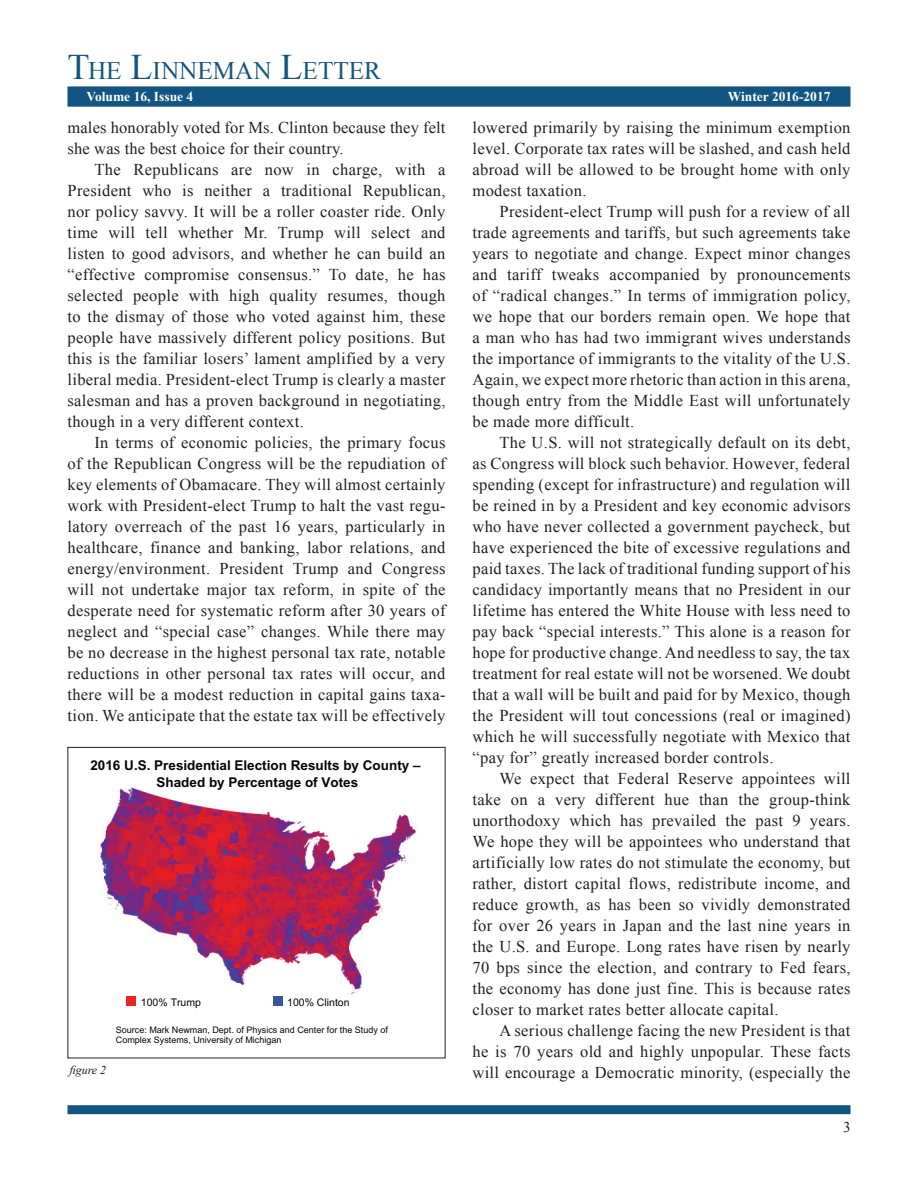
<style>
.page{position:relative;width:918px;height:1188px;background:#fff}
.page>*{position:absolute;margin:0;border:0;box-sizing:border-box;transform-origin:0 0}
.t1{font:25.2px "Times New Roman";color:#135582}
.t2{font:16.5px/21px "Times New Roman";letter-spacing:.02em;color:#231f20;text-align:justify}
.t3{font:700 13.5px/16.2px "Arial";color:#050504;text-align:center}
.t4{font:700 13.5px "Times New Roman";color:#fff}
.t5{font:italic 12px "Times New Roman";color:#231f20}
.t6{font:10.5px "Arial";color:#050504}
.t7{font:9px/10.8px "Arial";color:#050504}
.s1{font-size:36px}
</style>
<div class="page">
<div style="left:68px;top:86px;width:782px;height:21px;background:#135582"></div>
<div style="left:68px;top:1105px;width:782px;height:9px;background:#135582"></div>
<img style="left:100px;top:787px;width:317px;height:216px">
<div style="left:126px;top:996px;width:9px;height:10px;background:#ee2323"></div>
<div style="left:273px;top:996px;width:9px;height:10px;background:#3853a3"></div>
<h1 class="t1" style="left:68px;top:54px;width:315px"><span class="s1">T</span>he <span class="s1">L</span>inneman <span class="s1">L</span>etter</h1>
<p class="t4" style="left:87px;top:87px;width:108px">Volume 16, Issue 4</p>
<p class="t4" style="left:728px;top:87px;width:104px">Winter 2016-2017</p>
<p class="t2" style="left:68px;top:117px;width:380px">males honorably voted for Ms. Clinton because they felt she was the best choice for their country.</p>
<p class="t2" style="left:68px;top:159px;width:380px;text-indent:27px">The Republicans are now in charge, with a President who is neither a traditional Republican, nor policy savvy. It will be a roller coaster ride. Only time will tell whether Mr. Trump will select and listen to good advisors, and whether he can build an “effective compromise consensus.” To date, he has selected people with high quality resumes, though to the dismay of those who voted against him, these people have massively different policy positions. But this is the familiar losers’ lament amplified by a very liberal media. President-elect Trump is clearly a master salesman and has a proven background in negotiating, though in a very different context.</p>
<p class="t2" style="left:68px;top:432px;width:380px;text-indent:27px">In terms of economic policies, the primary focus of the Republican Congress will be the repudiation of key elements of Obamacare. They will almost certainly work with President-elect Trump to halt the vast regu&shy;latory overreach of the past 16 years, particularly in healthcare, finance and banking, labor relations, and energy/environment. President Trump and Congress will not undertake major tax reform, in spite of the desperate need for systematic reform after 30 years of neglect and “special case” changes. While there may be no decrease in the highest personal tax rate, notable reductions in other personal tax rates will occur, and there will be a modest reduction in capital gains taxa&shy;tion. We anticipate that the estate tax will be effectively</p>
<p class="t2" style="left:472px;top:117px;width:380px">lowered primarily by raising the minimum exemption level. Corporate tax rates will be slashed, and cash held abroad will be allowed to be brought home with only modest taxation.</p>
<p class="t2" style="left:472px;top:201px;width:380px;text-indent:27px">President-elect Trump will push for a review of all trade agreements and tariffs, but such agreements take years to negotiate and change. Expect minor changes and tariff tweaks accompanied by pronouncements of “radical changes.” In terms of immigration policy, we hope that our borders remain open. We hope that a man who has had two immigrant wives understands the importance of immigrants to the vitality of the U.S.<br>Again, we expect more rhetoric than action in this arena, though entry from the Middle East will unfortunately be made more difficult.</p>
<p class="t2" style="left:472px;top:432px;width:380px;text-indent:27px">The U.S. will not strategically default on its debt, as Congress will block such behavior. However, federal spending (except for infrastructure) and regulation will be reined in by a President and key economic advisors who have never collected a government paycheck, but have experienced the bite of excessive regulations and paid taxes. The lack of traditional funding support of his candidacy importantly means that no President in our lifetime has entered the White House with less need to pay back “special interests.” This alone is a reason for hope for productive change. And needless to say, the tax treatment for real estate will not be worsened. We doubt that a wall will be built and paid for by Mexico, though the President will tout concessions (real or imagined) which he will successfully negotiate with Mexico that “pay for” greatly increased border controls.</p>
<p class="t2" style="left:472px;top:768px;width:380px;text-indent:27px">We expect that Federal Reserve appointees will take on a very different hue than the group-think unorthodoxy which has prevailed the past 9 years.<br>We hope they will be appointees who understand that artificially low rates do not stimulate the economy, but rather, distort capital flows, redistribute income, and reduce growth, as has been so vividly demonstrated for over 26 years in Japan and the last nine years in the U.S. and Europe. Long rates have risen by nearly 70 bps since the election, and contrary to Fed fears, the economy has done just fine. This is because rates closer to market rates better allocate capital.</p>
<p class="t2" style="left:472px;top:1020px;width:380px;text-indent:27px">A serious challenge facing the new President is that he is 70 years old and highly unpopular. These facts will encourage a Democratic minority, (especially the</p>
<p class="t3" style="left:90px;top:759px;width:332px">2016 U.S. Presidential Election Results by County –<br>Shaded by Percentage of Votes</p>
<p class="t6" style="left:141px;top:996px;width:62px">100% Trump</p>
<p class="t7" style="left:116px;top:1025px;width:274px">Source: Mark Newman, Dept. of Physics and Center for the Study of<br>Complex Systems, University of Michigan</p>
<p class="t6" style="left:287px;top:996px;width:64px">100% Clinton</p>
<p class="t5" style="left:70px;top:1062px;width:38px">figure 2</p>
</div>
